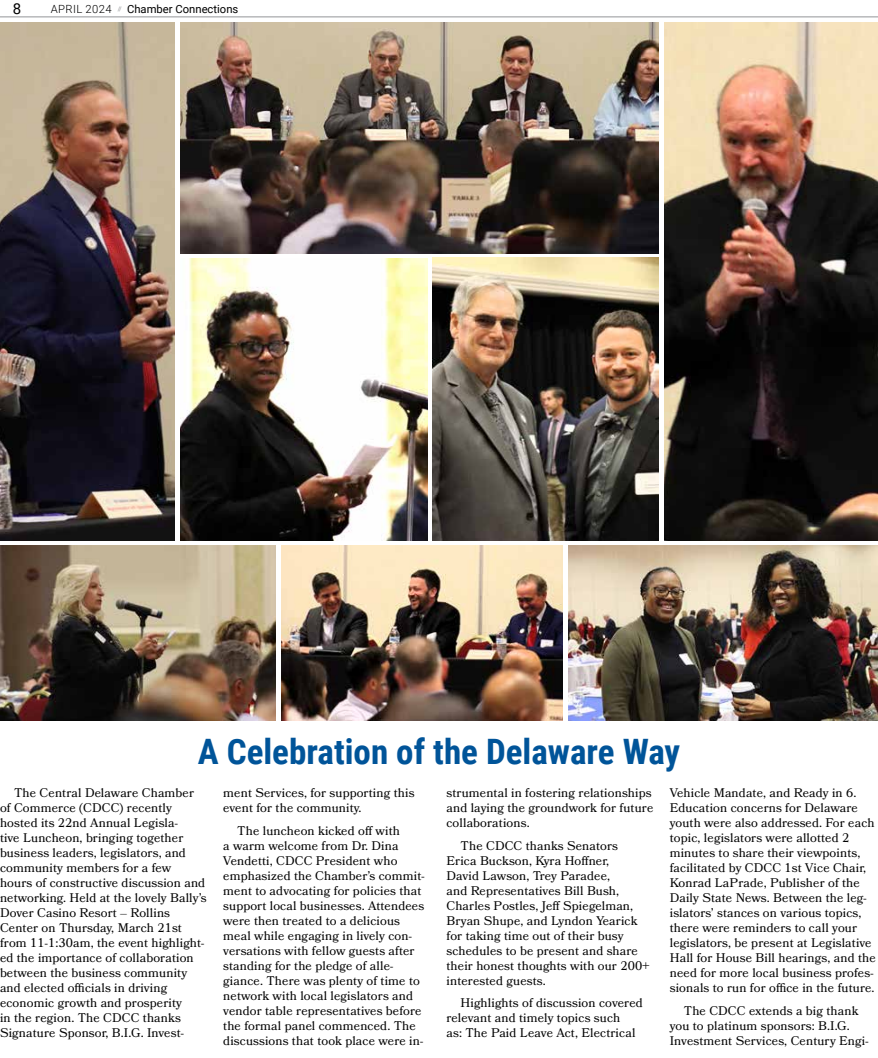
<style>
.page{position:relative;width:878px;height:1058px;background:#fff}
.page>*{position:absolute;margin:0;border:0;box-sizing:border-box;transform-origin:0 0}
.t1{font:700 35px "Roboto Condensed";color:#005499}
.t2{font:15px "Roboto";color:#000}
.t3{font:12.5px/15px "Bookmania";letter-spacing:.01em;color:#000}
.t4{font:11.25px "Roboto";color:#000}
.t5{font:300 11.25px "Roboto";letter-spacing:.035em;color:#000}
</style>
<div class="page">
<hr style="left:0;top:17px;width:878px;height:1px;background:#939598">
<img style="left:180px;top:259px;width:248px;height:281px">
<img style="left:281px;top:546px;width:281px;height:174px">
<img style="left:568px;top:546px;width:310px;height:174px">
<img style="left:0;top:546px;width:276px;height:174px">
<img style="left:0;top:22px;width:174px;height:518px">
<img style="left:664px;top:22px;width:214px;height:518px">
<img style="left:180px;top:22px;width:478px;height:231px">
<img style="left:432px;top:257px;width:226px;height:283px">
<p class="t2" style="left:13px;top:-2px;width:10px">8</p>
<p class="t4" style="left:127px;top:1px;width:113px">Chamber Connections</p>
<p class="t5" style="left:51px;top:1px;width:73px">APRIL 2024 <sup>//</sup></p>
<h1 class="t1" style="left:198px;top:727px;width:484px">A Celebration of the Delaware Way</h1>
<p class="t3" style="left:0;top:785px;width:208px;text-indent:14px">The Central Delaware Chamber of Commerce (CDCC) recently hosted its 22nd Annual Legisla-<br>tive Luncheon, bringing together business leaders, legislators, and community members for a few hours of constructive discussion and networking. Held at the lovely Bally’s<br>Dover Casino Resort – Rollins<br>Center on Thursday, March 21st from 11-1:30am, the event highlight&shy;ed the importance of collaboration between the business community and elected officials in driving economic growth and prosperity<br>in the region. The CDCC thanks<br>Signature Sponsor, B.I.G. Invest-</p>
<p class="t3" style="left:223px;top:785px;width:193px">ment Services, for supporting this event for the community.</p>
<p class="t3" style="left:446px;top:785px;width:208px">strumental in fostering relationships and laying the groundwork for future collaborations.</p>
<p class="t3" style="left:446px;top:837px;width:204px;text-indent:14px">The CDCC thanks Senators<br>Erica Buckson, Kyra Hoffner,<br>David Lawson, Trey Paradee,<br>and Representatives Bill Bush,<br>Charles Postles, Jeff Spiegelman,<br>Bryan Shupe, and Lyndon Yearick for taking time out of their busy schedules to be present and share their honest thoughts with our 200+ interested guests.</p>
<p class="t3" style="left:446px;top:995px;width:198px;text-indent:14px">Highlights of discussion covered relevant and timely topics such<br>as: The Paid Leave Act, Electrical</p>
<p class="t3" style="left:669px;top:785px;width:207px">Vehicle Mandate, and Ready in 6.<br>Education concerns for Delaware youth were also addressed. For each topic, legislators were allotted 2 minutes to share their viewpoints, facilitated by CDCC 1st Vice Chair, Konrad LaPrade, Publisher of the Daily State News. Between the leg&shy;islators’ stances on various topics, there were reminders to call your legislators, be present at Legislative Hall for House Bill hearings, and the need for more local business profes&shy;sionals to run for office in the future.</p>
<p class="t3" style="left:669px;top:1002px;width:200px;text-indent:14px">The CDCC extends a big thank you to platinum sponsors: B.I.G.<br>Investment Services, Century Engi-</p>
<p class="t3" style="left:223px;top:822px;width:203px;text-indent:14px">The luncheon kicked off with<br>a warm welcome from Dr. Dina Vendetti, CDCC President who emphasized the Chamber’s commit&shy;ment to advocating for policies that support local businesses. Attendees were then treated to a delicious meal while engaging in lively con&shy;versations with fellow guests after standing for the pledge of alle&shy;giance. There was plenty of time to network with local legislators and vendor table representatives before the formal panel commenced. The discussions that took place were in-</p>
</div>
